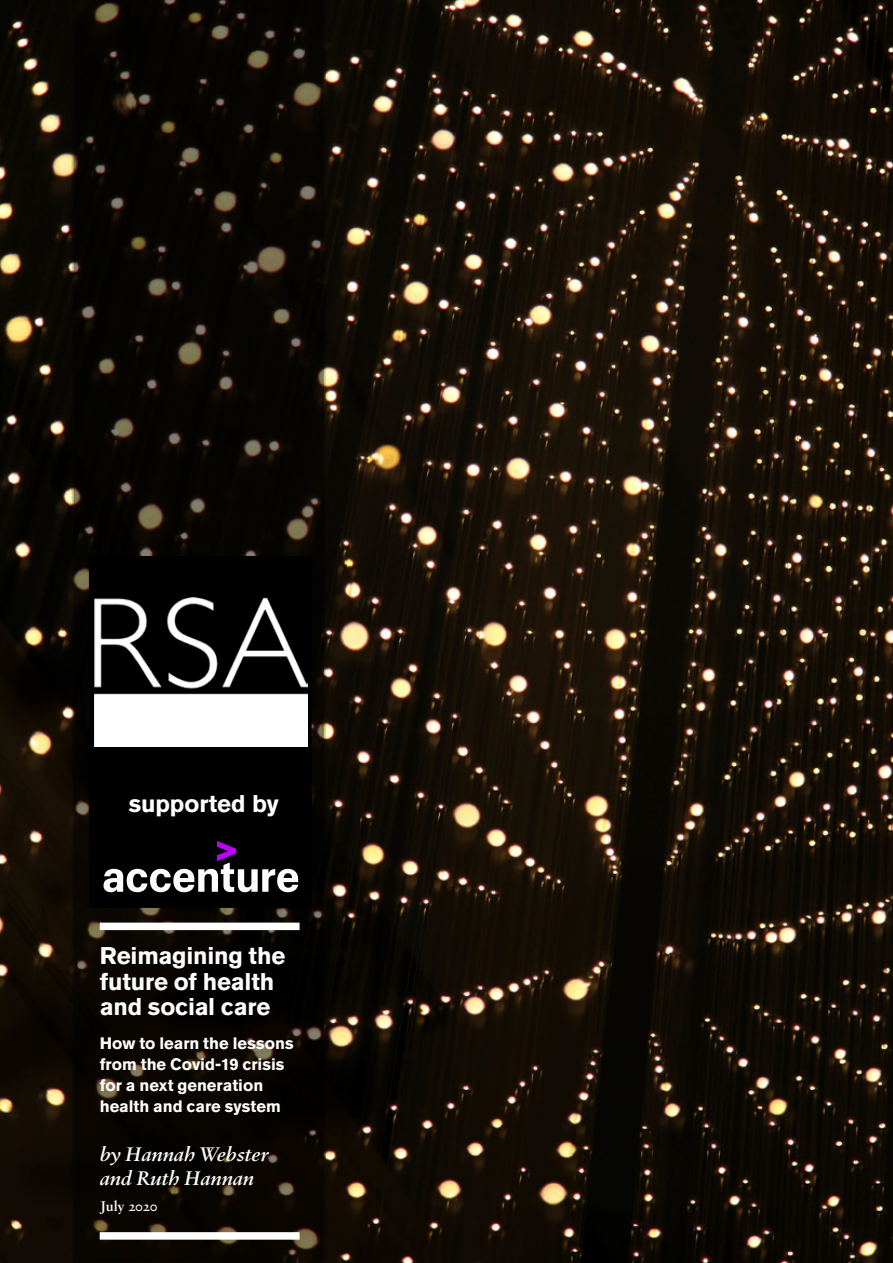
<style>
.page{position:relative;width:893px;height:1263px;background:#fff}
.page>*{position:absolute;margin:0;border:0;box-sizing:border-box;transform-origin:0 0}
.t1{font:700 24px/25.5px "Akzidenz Grotesk Std";letter-spacing:-.005em;color:#fff}
.t2{font:italic 600 21px/24px "Sabon MT Std";color:#fff}
.t3{font:700 16.5px/21px "Akzidenz Grotesk Std";color:#fff}
.t4{font:600 15px "Sabon MT Std";color:#fff}
</style>
<div class="page">
<img style="left:0;top:0;width:893px;height:1263px">
<svg style="left:72px;top:0;width:254px;height:1263px;background:#100d09"></svg>
<img style="left:95px;top:597px;width:213px;height:150px">
<h1 class="t1" style="left:129px;top:790px;width:152px">supported by</h1>
<h1 class="t1" style="left:100px;top:943px;width:187px">Reimagining the future of health and social care</h1>
<p class="t3" style="left:100px;top:1033px;width:196px">How to learn the lessons from the Covid-19 crisis for a next generation health and care system</p>
<p class="t2" style="left:100px;top:1142px;width:170px">by Hannah Webster and Ruth Hannan</p>
<p class="t4" style="left:100px;top:1197px;width:59px">July 2020</p>
</div>
